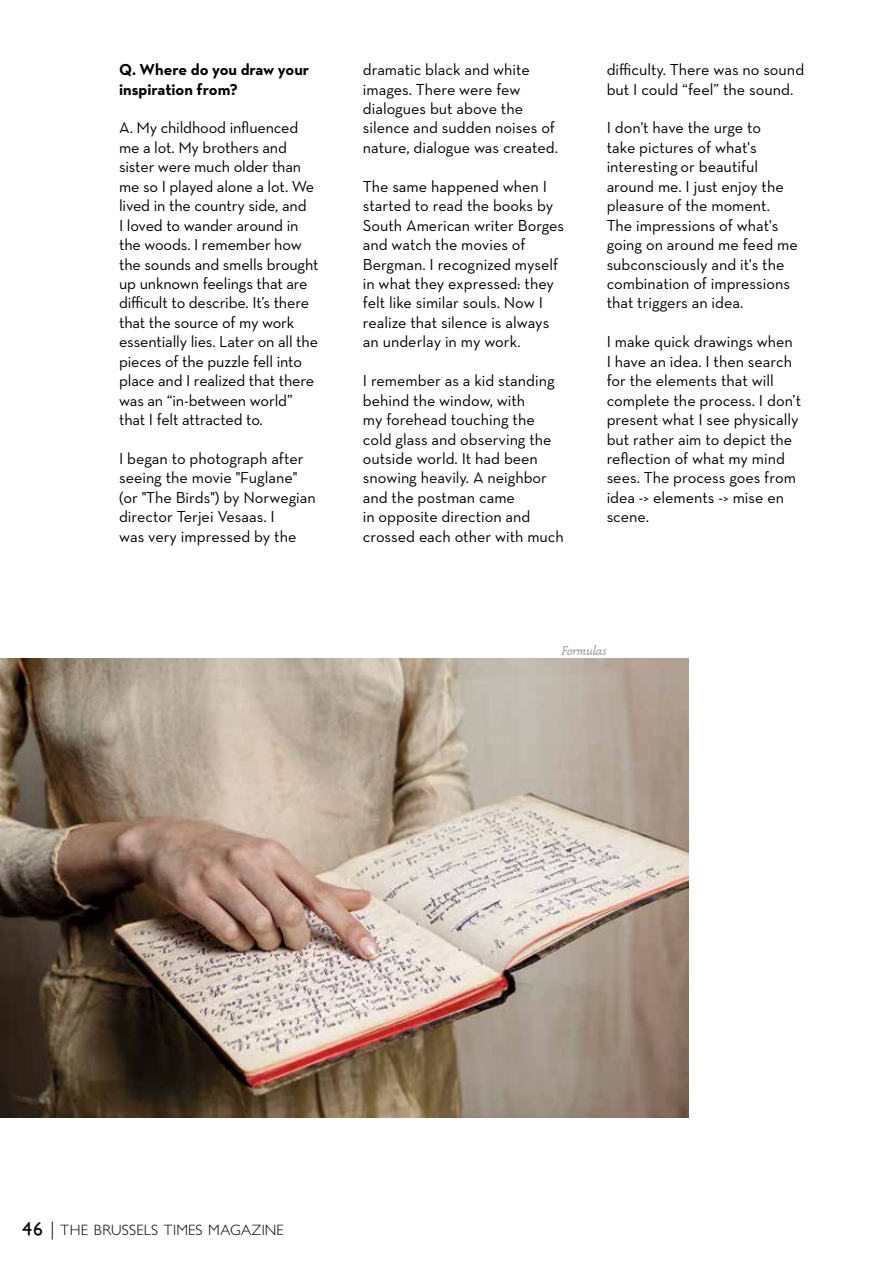
<style>
.page{position:relative;width:893px;height:1263px;background:#fff}
.page>*{position:absolute;margin:0;border:0;box-sizing:border-box;transform-origin:0 0}
.t1{font:16.2px/19.5px "Neutra Text";color:#000}
.t2{font:700 16.2px/19.5px "Neutra Text";color:#000}
.t3{font:300 15px "Petita";letter-spacing:.015em;color:#000}
.t4{font:italic 15px "Atma Serif TF";letter-spacing:-.01em;color:#989898}
.s1{font-weight:700;font-size:18px}
.s2{font-size:18px}
</style>
<div class="page">
<img style="left:0;top:659px;width:689px;height:459px">
<p class="t2" style="left:119px;top:60px;width:192px">Q. Where do you draw your inspiration from?</p>
<p class="t1" style="left:119px;top:118px;width:201px">A. My childhood influenced me a lot. My brothers and sister were much older than me so I played alone a lot. We lived in the country side, and<br>I loved to wander around in the woods. I remember how the sounds and smells brought up unknown feelings that are difficult to describe. It’s there that the source of my work essentially lies. Later on all the pieces of the puzzle fell into place and I realized that there was an “in-between world” that I felt attracted to.</p>
<p class="t1" style="left:119px;top:448px;width:198px">I began to photograph after seeing the movie "Fuglane" (or "The Birds") by Norwegian director Terjei Vesaas. I<br>was very impressed by the</p>
<p class="t1" style="left:363px;top:60px;width:197px">dramatic black and white images. There were few dialogues but above the silence and sudden noises of nature, dialogue was created.</p>
<p class="t1" style="left:363px;top:176px;width:203px">The same happened when I started to read the books by<br>South American writer Borges and watch the movies of<br>Bergman. I recognized myself in what they expressed: they felt like similar souls. Now I realize that silence is always an underlay in my work.</p>
<p class="t1" style="left:363px;top:371px;width:202px">I remember as a kid standing behind the window, with<br>my forehead touching the cold glass and observing the outside world. It had been snowing heavily. A neighbor and the postman came<br>in opposite direction and crossed each other with much</p>
<p class="t1" style="left:607px;top:60px;width:199px">difficulty. There was no sound but I could “feel” the sound.</p>
<p class="t1" style="left:607px;top:118px;width:193px">I don't have the urge to<br>take pictures of what's interesting or beautiful around me. I just enjoy the pleasure of the moment.<br>The impressions of what's going on around me feed me subconsciously and it's the combination of impressions that triggers an idea.</p>
<p class="t1" style="left:607px;top:332px;width:196px">I make quick drawings when<br>I have an idea. I then search for the elements that will complete the process. I don’t present what I see physically but rather aim to depict the reflection of what my mind sees. The process goes from idea -&gt; elements -&gt; mise en scene.</p>
<p class="t4" style="left:561px;top:642px;width:47px">Formulas</p>
<p class="t3" style="left:22px;top:1221px;width:263px"><span class="s1">46</span> <span class="s2">|</span> THE BRUSSELS TIMES MAGAZINE</p>
</div>
